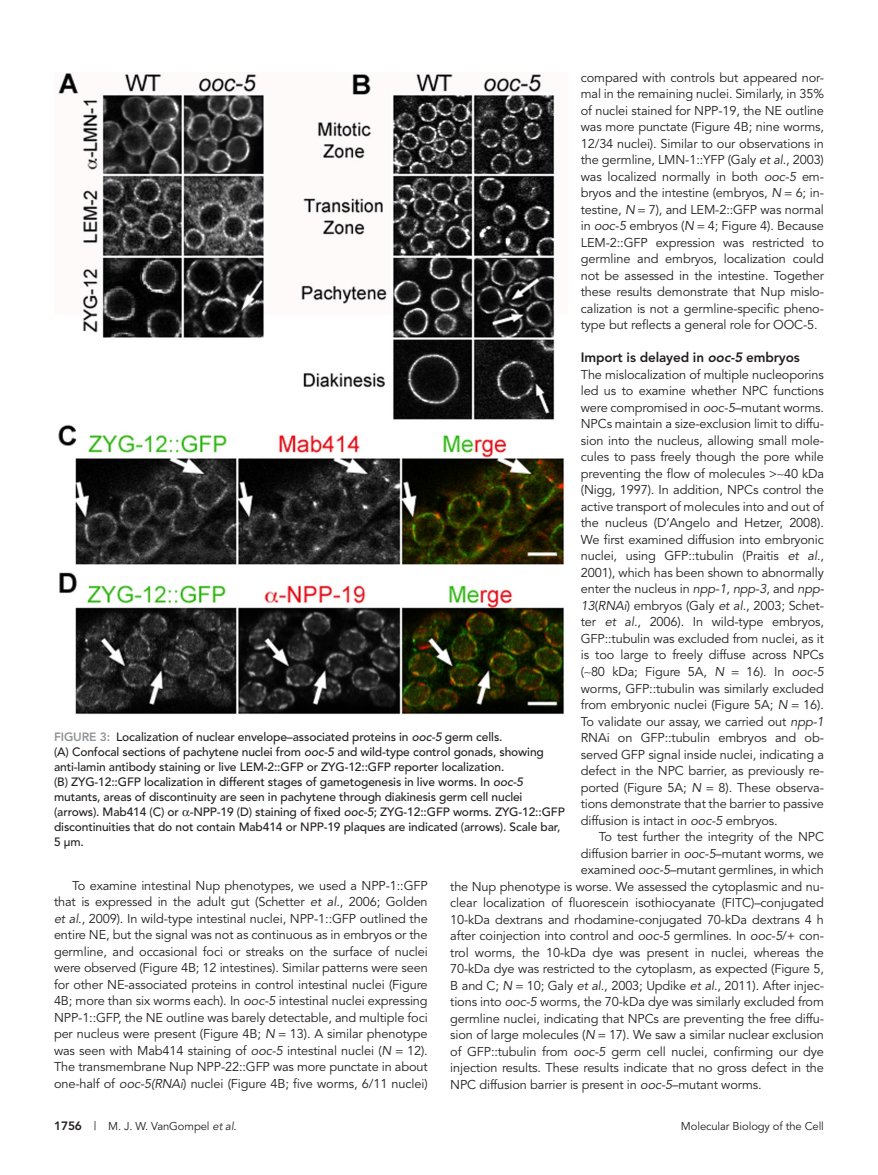
<style>
.page{position:relative;width:878px;height:1175px;background:#fff}
.page>*{position:absolute;margin:0;border:0;box-sizing:border-box;transform-origin:0 0}
.t1{font:800 13.5px "Avenir";letter-spacing:-.01em;color:#231f20}
.Para{font:12.75px/16.5px "Avenir";letter-spacing:-.01em;color:#231f20;text-align:justify}
.ParaFL{font:12.75px/16.5px "Avenir";letter-spacing:-.01em;color:#231f20;text-align:justify}
.FigCaption{font:500 12px/15px "Avenir";letter-spacing:-.01em;color:#231f20}
.t2{font:11.25px "Avenir";letter-spacing:-.01em;color:#231f20}
.s1{font-style:italic}
.s2{font-weight:800;color:#939598}
.s3{font-weight:800;font-size:12px}
.s4{font-size:12px}
</style>
<div class="page">
<img style="left:58px;top:73px;width:507px;height:642px">
<p class="Para" style="left:580px;top:69px;width:245px">compared with controls but appeared nor&shy;mal in the remaining nuclei. Similarly, in 35% of nuclei stained for NPP-19, the NE outline was more punctate (Figure 4B; nine worms, 12/34 nuclei). Similar to our observations in the germline, LMN-1::YFP (Galy <span class="s1">et al</span>., 2003) was localized normally in both <span class="s1">ooc-5</span> em&shy;bryos and the intestine (embryos, <span class="s1">N</span> 6; in&shy;testine, <span class="s1">N</span> 7), and LEM-2::GFP was normal in <span class="s1">ooc-5</span> embryos (<span class="s1">N</span> 4; Figure 4). Because LEM-2::GFP expression was restricted to germline and embryos, localization could not be assessed in the intestine. Together these results demonstrate that Nup mislo&shy;calization is not a germline-specific pheno&shy;type but reflects a general role for OOC-5.</p>
<h2 class="t1" style="left:580px;top:350px;width:221px">Import is delayed in <span class="s1">ooc-5</span> embryos</h2>
<p class="ParaFL" style="left:580px;top:366px;width:245px">The mislocalization of multiple nucleoporins led us to examine whether NPC functions were compromised in <span class="s1">ooc-5</span>–mutant worms.<br>NPCs maintain a size-exclusion limit to diffu&shy;sion into the nucleus, allowing small mole&shy;cules to pass freely though the pore while preventing the flow of molecules &gt;∼40 kDa (Nigg, 1997). In addition, NPCs control the active transport of molecules into and out of the nucleus (D’Angelo and Hetzer, 2008).<br>We first examined diffusion into embryonic nuclei, using GFP::tubulin (Praitis <span class="s1">et al</span>., 2001), which has been shown to abnormally enter the nucleus in <span class="s1">npp-1</span>, <span class="s1">npp-3</span>, and <span class="s1">npp-13</span>(<span class="s1">RNAi</span>) embryos (Galy <span class="s1">et al</span>., 2003; Schet&shy;ter <span class="s1">et al</span>., 2006). In wild-type embryos, GFP::tubulin was excluded from nuclei, as it is too large to freely diffuse across NPCs (∼80 kDa; Figure 5A, <span class="s1">N</span></p>
<p class="ParaFL" style="left:580px;top:663px;width:245px;text-indent:165px">16). In <span class="s1">ooc-5 </span>worms, GFP::tubulin was similarly excluded from embryonic nuclei (Figure 5A; <span class="s1">N</span> 16).<br>To validate our assay, we carried out <span class="s1">npp-1<br></span>RNAi on GFP::tubulin embryos and ob&shy;served GFP signal inside nuclei, indicating a defect in the NPC barrier, as previously re&shy;ported (Figure 5A; <span class="s1">N</span></p>
<p class="FigCaption" style="left:54px;top:730px;width:512px"><span class="s2">FIGURE 3:</span> Localization of nuclear envelope–associated proteins in <span class="s1">ooc-5</span> germ cells.<br>(A) Confocal sections of pachytene nuclei from <span class="s1">ooc-5</span> and wild-type control gonads, showing anti-lamin antibody staining or live LEM-2::GFP or ZYG-12::GFP reporter localization.<br>(B) ZYG-12::GFP localization in different stages of gametogenesis in live worms. In <span class="s1">ooc-5 </span>mutants, areas of discontinuity are seen in pachytene through diakinesis germ cell nuclei (arrows). Mab414 (C) or -NPP-19 (D) staining of fixed <span class="s1">ooc-5</span>; ZYG-12::GFP worms. ZYG-12::GFP discontinuities that do not contain Mab414 or NPP-19 plaques are indicated (arrows). Scale bar, 5 μm.</p>
<p class="ParaFL" style="left:580px;top:779px;width:245px;text-indent:138px">8). These observa&shy;tions demonstrate that the barrier to passive diffusion is intact in <span class="s1">ooc-5</span> embryos.</p>
<p class="Para" style="left:598px;top:828px;width:227px">To test further the integrity of the NPC</p>
<p class="Para" style="left:580px;top:845px;width:244px">diffusion barrier in <span class="s1">ooc-5</span>–mutant worms, we</p>
<p class="Para" style="left:580px;top:861px;width:245px">examined <span class="s1">ooc-5</span>–mutant germlines, in which</p>
<p class="Para" style="left:450px;top:878px;width:375px">the Nup phenotype is worse. We assessed the cytoplasmic and nu-</p>
<p class="Para" style="left:450px;top:894px;width:375px">clear localization of fluorescein isothiocyanate (FITC)–conjugated</p>
<p class="Para" style="left:450px;top:911px;width:375px">10-kDa dextrans and rhodamine-conjugated 70-kDa dextrans 4 h</p>
<p class="Para" style="left:450px;top:927px;width:375px">after coinjection into control and <span class="s1">ooc-5</span> germlines. In <span class="s1">ooc-5</span>/+ con-</p>
<p class="Para" style="left:450px;top:944px;width:375px">trol worms, the 10-kDa dye was present in nuclei, whereas the</p>
<p class="Para" style="left:450px;top:960px;width:375px">70-kDa dye was restricted to the cytoplasm, as expected (Figure 5,</p>
<p class="Para" style="left:450px;top:977px;width:375px">B and C; <span class="s1">N</span> 10; Galy <span class="s1">et al</span>., 2003; Updike <span class="s1">et al</span>., 2011). After injec-</p>
<p class="Para" style="left:450px;top:993px;width:375px">tions into <span class="s1">ooc-5</span> worms, the 70-kDa dye was similarly excluded from</p>
<p class="Para" style="left:450px;top:1010px;width:375px">germline nuclei, indicating that NPCs are preventing the free diffu-</p>
<p class="Para" style="left:450px;top:1026px;width:375px">sion of large molecules (<span class="s1">N</span> 17). We saw a similar nuclear exclusion</p>
<p class="Para" style="left:450px;top:1043px;width:375px">of GFP::tubulin from <span class="s1">ooc-5</span> germ cell nuclei, confirming our dye</p>
<p class="Para" style="left:450px;top:1059px;width:375px">injection results. These results indicate that no gross defect in the</p>
<p class="Para" style="left:450px;top:1076px;width:313px">NPC diffusion barrier is present in <span class="s1">ooc-5</span>–mutant worms.</p>
<p class="Para" style="left:54px;top:877px;width:375px;text-indent:18px">To examine intestinal Nup phenotypes, we used a NPP-1::GFP that is expressed in the adult gut (Schetter <span class="s1">et al</span>., 2006; Golden <span class="s1">et al</span>., 2009). In wild-type intestinal nuclei, NPP-1::GFP outlined the entire NE, but the signal was not as continuous as in embryos or the germline, and occasional foci or streaks on the surface of nuclei were observed (Figure 4B; 12 intestines). Similar patterns were seen for other NE-associated proteins in control intestinal nuclei (Figure 4B; more than six worms each). In <span class="s1">ooc-5</span> intestinal nuclei expressing NPP-1::GFP, the NE outline was barely detectable, and multiple foci per nucleus were present (Figure 4B; <span class="s1">N</span> 13). A similar phenotype was seen with Mab414 staining of <span class="s1">ooc-5</span> intestinal nuclei (<span class="s1">N</span> 12).<br>The transmembrane Nup NPP-22::GFP was more punctate in about one-half of <span class="s1">ooc-5(RNAi</span>) nuclei (Figure 4B; five worms, 6/11 nuclei)</p>
<p class="t2" style="left:54px;top:1119px;width:184px"><span class="s3">1756</span> <span class="s4">|</span> M. J. W. VanGompel <span class="s1">et al</span>.</p>
<p class="t2" style="left:681px;top:1119px;width:144px">Molecular Biology of the Cell</p>
</div>
